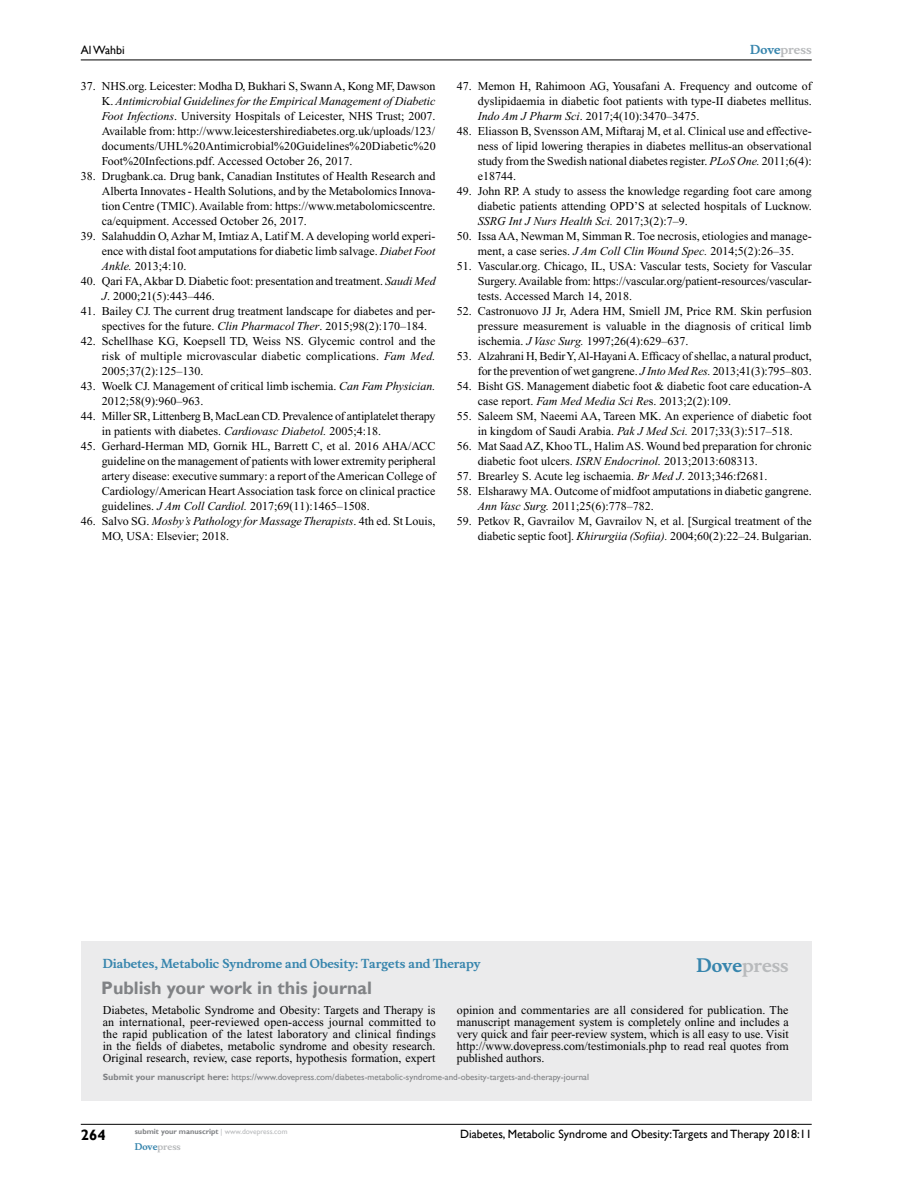
<style>
.page{position:relative;width:918px;height:1188px;background:#fff}
.page>*{position:absolute;margin:0;border:0;box-sizing:border-box;transform-origin:0 0}
.t1{font:700 18px "Gill Sans";color:#808285}
.t2{font:700 18px "Musee";color:#b8babc}
.t3{font:700 15px "Gill Sans";color:#000}
.t4{font:12px/15px "Times New Roman";color:#000;text-align:justify}
.t5{font:12px "Gill Sans";color:#000}
.t6{font:700 12px "Musee";color:#3785ad}
.t7{font:700 12px "Musee";color:#b8babc}
.t8{font:9px "Gill Sans";color:#808285}
.t9{font:700 9px "Musee";color:#b8babc}
.t10{font:700 7.5px "Gill Sans";color:#808285}
.s1{font-style:italic}
.s2{color:#3785ad}
.s3{font-weight:700}
.s4{font-weight:400;color:#b8babc}
</style>
<div class="page">
<div style="left:81px;top:941px;width:731px;height:159px;background:#ebebec"></div>
<hr style="left:81px;top:1124px;width:731px;height:1px;background:#000">
<hr style="left:81px;top:60px;width:731px;height:1px;background:#000">
<p class="t5" style="left:81px;top:43px;width:46px">Al Wahbi</p>
<p class="t4" style="left:102px;top:79px;width:335px;text-indent:-21px">37. NHS.org. Leicester: Modha D, Bukhari S, Swann A, Kong MF, Dawson K. <span class="s1">Antimicrobial Guidelines for the Empirical Management of Diabetic Foot Infections</span>. University Hospitals of Leicester, NHS Trust; 2007.<br>Available from: http://www.leicestershirediabetes.org.uk/uploads/123/ documents/UHL%20Antimicrobial%20Guidelines%20Diabetic%20<br>Foot%20Infections.pdf. Accessed October 26, 2017.</p>
<p class="t4" style="left:102px;top:169px;width:335px;text-indent:-21px">38. Drugbank.ca. Drug bank, Canadian Institutes of Health Research and Alberta Innovates - Health Solutions, and by the Metabolomics Innova&shy;tion Centre (TMIC). Available from: https://www.metabolomicscentre. ca/equipment. Accessed October 26, 2017.</p>
<p class="t4" style="left:102px;top:229px;width:335px;text-indent:-21px">39. Salahuddin O, Azhar M, Imtiaz A, Latif M. A developing world experi&shy;ence with distal foot amputations for diabetic limb salvage. <span class="s1">Diabet Foot Ankle.</span> 2013;4:10.</p>
<p class="t4" style="left:102px;top:274px;width:336px;text-indent:-21px">40. Qari FA, Akbar D. Diabetic foot: presentation and treatment. <span class="s1">Saudi Med<br>J</span>. 2000;21(5):443–446.</p>
<p class="t4" style="left:102px;top:304px;width:335px;text-indent:-21px">41. Bailey CJ. The current drug treatment landscape for diabetes and per&shy;spectives for the future. <span class="s1">Clin Pharmacol Ther</span>. 2015;98(2):170–184.</p>
<p class="t4" style="left:102px;top:334px;width:335px;text-indent:-21px">42. Schellhase KG, Koepsell TD, Weiss NS. Glycemic control and the risk of multiple microvascular diabetic complications. <span class="s1">Fam Med.<br></span>2005;37(2):125–130.</p>
<p class="t4" style="left:102px;top:379px;width:335px;text-indent:-21px">43. Woelk CJ. Management of critical limb ischemia. <span class="s1">Can Fam Physician.<br></span>2012;58(9):960–963.</p>
<p class="t4" style="left:102px;top:409px;width:335px;text-indent:-21px">44. Miller SR, Littenberg B, MacLean CD. Prevalence of antiplatelet therapy in patients with diabetes. <span class="s1">Cardiovasc Diabetol.</span> 2005;4:18.</p>
<p class="t4" style="left:102px;top:439px;width:335px;text-indent:-21px">45. Gerhard-Herman MD, Gornik HL, Barrett C, et al. 2016 AHA/ACC guideline on the management of patients with lower extremity peripheral artery disease: executive summary: a report of the American College of Cardiology/American Heart Association task force on clinical practice guidelines. <span class="s1">J Am Coll Cardiol.</span> 2017;69(11):1465–1508.</p>
<p class="t4" style="left:102px;top:514px;width:335px;text-indent:-21px">46. Salvo SG. <span class="s1">Mosby’s Pathology for Massage Therapists</span>. 4th ed. St Louis,<br>MO, USA: Elsevier; 2018.</p>
<p class="t7" style="left:750px;top:43px;width:63px"><span class="s2">Dove</span>press</p>
<p class="t4" style="left:478px;top:79px;width:335px;text-indent:-21px">47. Memon H, Rahimoon AG, Yousafani A. Frequency and outcome of dyslipidaemia in diabetic foot patients with type-II diabetes mellitus.<br><span class="s1">Indo Am J Pharm Sci</span>. 2017;4(10):3470–3475.</p>
<p class="t4" style="left:478px;top:124px;width:335px;text-indent:-21px">48. Eliasson B, Svensson AM, Miftaraj M, et al. Clinical use and effective&shy;ness of lipid lowering therapies in diabetes mellitus-an observational study from the Swedish national diabetes register. <span class="s1">PLoS One.</span> 2011;6(4): e18744.</p>
<p class="t4" style="left:478px;top:184px;width:335px;text-indent:-21px">49. John RP. A study to assess the knowledge regarding foot care among diabetic patients attending OPD’S at selected hospitals of Lucknow.<br><span class="s1">SSRG Int J Nurs Health Sci.</span> 2017;3(2):7–9.</p>
<p class="t4" style="left:457px;top:229px;width:356px;text-align:center">50. Issa AA, Newman M, Simman R. Toe necrosis, etiologies and manage&shy;ment, a case series. <span class="s1">J Am Coll Clin Wound Spec.</span> 2014;5(2):26–35.</p>
<p class="t4" style="left:478px;top:259px;width:335px;text-indent:-21px">51. Vascular.org. Chicago, IL, USA: Vascular tests, Society for Vascular Surgery. Available from: https://vascular.org/patient-resources/vascular&shy;tests. Accessed March 14, 2018.</p>
<p class="t4" style="left:478px;top:304px;width:335px;text-indent:-21px">52. Castronuovo JJ Jr, Adera HM, Smiell JM, Price RM. Skin perfusion pressure measurement is valuable in the diagnosis of critical limb ischemia. <span class="s1">J Vasc Surg.</span> 1997;26(4):629–637.</p>
<p class="t4" style="left:457px;top:349px;width:357px;text-align:right">53. Alzahrani H, Bedir Y, Al-Hayani A. Efficacy of shellac, a natural product, for the prevention of wet gangrene. <span class="s1">J Into Med Res.</span> 2013;41(3):795–803.</p>
<p class="t4" style="left:478px;top:379px;width:335px;text-indent:-21px">54. Bisht GS. Management diabetic foot &amp; diabetic foot care education-A case report. <span class="s1">Fam Med Media Sci Re</span>s. 2013;2(2):109.</p>
<p class="t4" style="left:457px;top:409px;width:356px;text-align:center">55. Saleem SM, Naeemi AA, Tareen MK. An experience of diabetic foot in kingdom of Saudi Arabia. <span class="s1">Pak J Med Sci.</span> 2017;33(3):517–518.</p>
<p class="t4" style="left:478px;top:439px;width:335px;text-indent:-21px">56. Mat Saad AZ, Khoo TL, Halim AS. Wound bed preparation for chronic diabetic foot ulcers. <span class="s1">ISRN Endocrinol.</span> 2013;2013:608313.</p>
<p class="t4" style="left:457px;top:469px;width:312px">57. Brearley S. Acute leg ischaemia. <span class="s1">Br Med J</span>. 2013;346:f2681.</p>
<p class="t4" style="left:478px;top:484px;width:336px;text-indent:-21px">58. Elsharawy MA. Outcome of midfoot amputations in diabetic gangrene.<br><span class="s1">Ann Vasc Surg.</span> 2011;25(6):778–782.</p>
<p class="t4" style="left:457px;top:514px;width:356px;text-align:right">59. Petkov R, Gavrailov M, Gavrailov N, et al. [Surgical treatment of the diabetic septic foot]. <span class="s1">Khirurgiia (Sofiia).</span> 2004;60(2):22–24. Bulgarian.</p>
<p class="t6" style="left:103px;top:956px;width:379px">Diabetes, Metabolic Syndrome and Obesity: Targets and Therapy</p>
<h1 class="t1" style="left:101px;top:977px;width:272px">Publish your work in this journal</h1>
<h1 class="t2" style="left:697px;top:955px;width:94px"><span class="s2">Dove</span>press</h1>
<p class="t4" style="left:103px;top:1004px;width:335px;line-height:12px">Diabetes, Metabolic Syndrome and Obesity: Targets and Therapy is an international, peer-reviewed open-access journal committed to the rapid publication of the latest laboratory and clinical findings in the fields of diabetes, metabolic syndrome and obesity research.<br>Original research, review, case reports, hypothesis formation, expert</p>
<p class="t4" style="left:457px;top:1004px;width:333px;line-height:12px">opinion and commentaries are all considered for publication. The manuscript management system is completely online and includes a very quick and fair peer-review system, which is all easy to use. Visit http://www.dovepress.com/testimonials.php to read real quotes from published authors.</p>
<p class="t8" style="left:103px;top:1072px;width:488px"><span class="s3">Submit your manuscript here:</span> https://www.dovepress.com/diabetes-metabolic-syndrome-and-obesity-targets-and-therapy-journal</p>
<p class="t3" style="left:81px;top:1126px;width:26px">264</p>
<p class="t10" style="left:135px;top:1127px;width:154px">submit your manuscript <span class="s4">| www.dovepress.com</span></p>
<p class="t9" style="left:135px;top:1141px;width:48px"><span class="s2">Dove</span>press</p>
<p class="t5" style="left:460px;top:1127px;width:353px">Diabetes, Metabolic Syndrome and Obesity:Targets and Therapy 2018:11</p>
</div>
